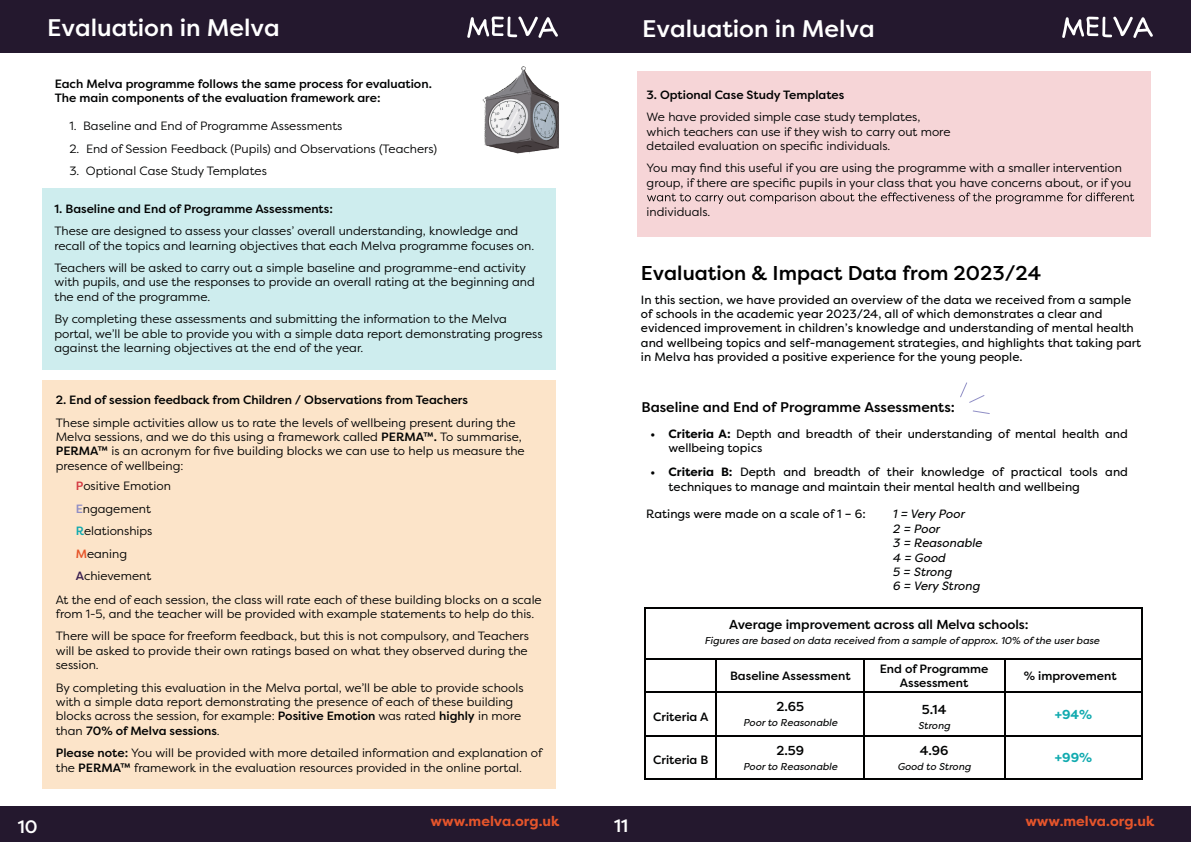
<style>
.page{position:relative;width:1191px;height:842px;background:#fff}
.page>*{position:absolute;margin:0;border:0;box-sizing:border-box;transform-origin:0 0}
.t1{font:500 24px "Filson Pro";color:#fff}
.t2{font:500 20px "Filson Pro";color:#000}
.t3{font:500 18px "Filson Pro";color:#fff}
.t4{font:500 14px "Filson Pro";color:#000}
.t5{font:700 14px "Filson Pro";color:#e6552b}
.t6{font:500 13px "Filson Pro";color:#010202}
.t7{font:700 13px "Filson Pro";color:#11aaaf}
.t8{font:12px/14.4px "Filson Pro";color:#010202}
.t9{font:12px/14.4px "Filson Pro";color:#010202}
.t10{font:500 12px/14.4px "Filson Pro";color:#010202}
.t11{font:italic 12px/14.4px "Filson Pro";color:#010202}
.t12{font:italic 10px "Filson Pro";color:#010202}
.s1{font-weight:500}
.s2{font-weight:500;color:#d43942}
.s3{font-weight:500;color:#8f8dc5}
.s4{font-weight:500;color:#0fa9af}
.s5{font-weight:500;color:#e65529}
.s6{font-weight:500;color:#3a1f4f}
.s7{font-weight:700}
</style>
<div class="page">
<div style="left:42px;top:188px;width:514px;height:182px;background:#ceedee"></div>
<div style="left:42px;top:380px;width:514px;height:408px;background:#fce4c9"></div>
<img style="left:483px;top:67px;width:76px;height:86px">
<div style="left:0;top:0;width:595px;height:52px;background:#24182e"></div>
<svg style="left:467px;top:17px;width:91px;height:21px"></svg>
<div style="left:0;top:806px;width:595px;height:36px;background:#24182e"></div>
<div style="left:637px;top:72px;width:514px;height:165px;background:#f6d5d7"></div>
<svg style="left:647px;top:192px;width:487px;height:12px"></svg>
<div style="left:596px;top:0;width:594px;height:53px;background:#24182e"></div>
<svg style="left:1062px;top:17px;width:90px;height:21px"></svg>
<div style="left:596px;top:806px;width:594px;height:36px;background:#24182e"></div>
<hr style="left:646px;top:608px;width:495px;height:1px;background:#010202">
<hr style="left:645px;top:609px;width:1px;height:50px;background:#010202">
<hr style="left:1141px;top:609px;width:2px;height:50px;background:#010202">
<hr style="left:646px;top:659px;width:69px;height:1px;background:#010202">
<hr style="left:716px;top:659px;width:147px;height:1px;background:#010202">
<hr style="left:864px;top:659px;width:140px;height:1px;background:#010202">
<hr style="left:1005px;top:659px;width:136px;height:1px;background:#010202">
<hr style="left:645px;top:660px;width:1px;height:32px;background:#010202">
<hr style="left:715px;top:660px;width:1px;height:32px;background:#010202">
<hr style="left:863px;top:660px;width:1px;height:32px;background:#010202">
<hr style="left:1004px;top:660px;width:1px;height:32px;background:#010202">
<hr style="left:1141px;top:660px;width:2px;height:32px;background:#010202">
<hr style="left:646px;top:692px;width:69px;height:1px;background:#010202">
<hr style="left:716px;top:692px;width:147px;height:1px;background:#010202">
<hr style="left:864px;top:692px;width:140px;height:1px;background:#010202">
<hr style="left:1005px;top:692px;width:136px;height:1px;background:#010202">
<hr style="left:645px;top:693px;width:1px;height:43px;background:#010202">
<hr style="left:715px;top:693px;width:1px;height:43px;background:#010202">
<hr style="left:863px;top:693px;width:1px;height:43px;background:#010202">
<hr style="left:1004px;top:693px;width:1px;height:43px;background:#010202">
<hr style="left:1141px;top:693px;width:2px;height:43px;background:#010202">
<hr style="left:646px;top:736px;width:69px;height:1px;background:#010202">
<hr style="left:716px;top:736px;width:147px;height:1px;background:#010202">
<hr style="left:864px;top:736px;width:140px;height:1px;background:#010202">
<hr style="left:1005px;top:736px;width:136px;height:1px;background:#010202">
<hr style="left:645px;top:737px;width:1px;height:42px;background:#010202">
<hr style="left:646px;top:779px;width:69px;height:1px;background:#010202">
<hr style="left:715px;top:737px;width:1px;height:42px;background:#010202">
<hr style="left:716px;top:779px;width:147px;height:1px;background:#010202">
<hr style="left:863px;top:737px;width:1px;height:42px;background:#010202">
<hr style="left:864px;top:779px;width:140px;height:1px;background:#010202">
<hr style="left:1004px;top:737px;width:1px;height:42px;background:#010202">
<hr style="left:1005px;top:779px;width:136px;height:1px;background:#010202">
<hr style="left:1141px;top:737px;width:2px;height:42px;background:#010202">
<svg style="left:960px;top:382px;width:25px;height:21px"></svg>
<svg style="left:973px;top:410px;width:17px;height:4px"></svg>
<h1 class="t1" style="left:47px;top:11px;width:234px">Evaluation in Melva</h1>
<h3 class="t3" style="left:18px;top:814px;width:21px">10</h3>
<p class="t10" style="left:55px;top:76px;width:378px">Each Melva programme follows the same process for evaluation.<br>The main components of the evaluation framework are:</p>
<p class="t8" style="left:69px;top:119px;width:274px">1. Baseline and End of Programme Assessments</p>
<p class="t8" style="left:69px;top:141px;width:369px">2. End of Session Feedback (Pupils) and Observations (Teachers)</p>
<p class="t8" style="left:69px;top:163px;width:199px">3. Optional Case Study Templates</p>
<p class="t10" style="left:54px;top:201px;width:280px">1. Baseline and End of Programme Assessments:</p>
<p class="t8" style="left:54px;top:224px;width:481px">These are designed to assess your classes’ overall understanding, knowledge and recall of the topics and learning objectives that each Melva programme focuses on.</p>
<p class="t8" style="left:54px;top:260px;width:482px">Teachers will be asked to carry out a simple baseline and programme-end activity with pupils, and use the responses to provide an overall rating at the beginning and the end of the programme.</p>
<p class="t8" style="left:54px;top:312px;width:489px">By completing these assessments and submitting the information to the Melva portal, we’ll be able to provide you with a simple data report demonstrating progress against the learning objectives at the end of the year.</p>
<p class="t10" style="left:56px;top:393px;width:414px">2. End of session feedback from Children / Observations from Teachers</p>
<p class="t8" style="left:56px;top:415px;width:470px">These simple activities allow us to rate the levels of wellbeing present during the Melva sessions, and we do this using a framework called <span class="s1">PERMA™.</span> To summarise, <span class="s1">PERMA™</span> is an acronym for five building blocks we can use to help us measure the presence of wellbeing:</p>
<p class="t8" style="left:76px;top:475px;width:97px;line-height:22.4px"><span class="s2">P</span>ositive Emotion<br><span class="s3">E</span>ngagement<br><span class="s4">R</span>elationships<br><span class="s5">M</span>eaning<br><span class="s6">A</span>chievement</p>
<p class="t8" style="left:56px;top:592px;width:487px">At the end of each session, the class will rate each of these building blocks on a scale from 1-5, and the teacher will be provided with example statements to help do this.</p>
<p class="t8" style="left:56px;top:629px;width:475px;text-align:justify">There will be space for freeform feedback, but this is not compulsory, and Teachers will be asked to provide their own ratings based on what they observed during the session.</p>
<p class="t8" style="left:56px;top:680px;width:469px">By completing this evaluation in the Melva portal, we’ll be able to provide schools with a simple data report demonstrating the presence of each of these building</p>
<p class="t8" style="left:56px;top:719px;width:488px;line-height:22.4px">than <span class="s1">70% of Melva sessions</span>.<br><span class="s1">Please note:</span> You will be provided with more detailed information and explanation of</p>
<p class="t8" style="left:56px;top:760px;width:467px">the <span class="s1">PERMA™</span> framework in the evaluation resources provided in the online portal.</p>
<p class="t8" style="left:56px;top:709px;width:467px">blocks across the session, for example: <span class="s1">Positive Emotion</span> was rated <span class="s1">highly</span> in more</p>
<p class="t5" style="left:430px;top:813px;width:131px">www.melva.org.uk</p>
<h1 class="t1" style="left:642px;top:12px;width:234px">Evaluation in Melva</h1>
<p class="t10" style="left:646px;top:87px;width:199px">3. Optional Case Study Templates</p>
<p class="t8" style="left:646px;top:110px;width:305px">We have provided simple case study templates, which teachers can use if they wish to carry out more detailed evaluation on specific individuals.</p>
<p class="t8" style="left:646px;top:161px;width:486px">You may find this useful if you are using the programme with a smaller intervention group, if there are specific pupils in your class that you have concerns about, or if you</p>
<p class="t8" style="left:646px;top:204px;width:65px">individuals.</p>
<h2 class="t2" style="left:641px;top:259px;width:402px">Evaluation &amp; Impact Data from 2023/24</h2>
<p class="t9" style="left:641px;top:292px;width:502px">In this section, we have provided an overview of the data we received from a sample of schools in the academic year 2023/24, all of which demonstrates a clear and evidenced improvement in children’s knowledge and understanding of mental health and wellbeing topics and self-management strategies, and highlights that taking part in Melva has provided a positive experience for the young people.</p>
<p class="t4" style="left:641px;top:398px;width:315px">Baseline and End of Programme Assessments:</p>
<p class="t9" style="left:668px;top:426px;width:461px;text-indent:-18px"><span class="s7">• Criteria A:</span> Depth and breadth of their understanding of mental health and wellbeing topics</p>
<p class="t9" style="left:668px;top:465px;width:461px;text-indent:-18px"><span class="s7">• Criteria B:</span> Depth and breadth of their knowledge of practical tools and techniques to manage and maintain their mental health and wellbeing</p>
<p class="t9" style="left:646px;top:507px;width:221px">Ratings were made on a scale of 1 – 6:</p>
<p class="t11" style="left:892px;top:507px;width:91px">1 = Very Poor<br>2 = Poor<br>3 = Reasonable<br>4 = Good<br>5 = Strong<br>6 = Very Strong</p>
<p class="t6" style="left:729px;top:615px;width:301px">Average improvement across all Melva schools:</p>
<p class="t12" style="left:704px;top:634px;width:396px">Figures are based on data received from a sample of approx. 10% of the user base</p>
<p class="t10" style="left:730px;top:669px;width:122px">Baseline Assessment</p>
<p class="t10" style="left:879px;top:661px;width:110px;text-align:center">End of Programme<br>Assessment</p>
<p class="t10" style="left:1024px;top:669px;width:94px">% improvement</p>
<p class="t10" style="left:653px;top:709px;width:57px">Criteria A</p>
<p class="t10" style="left:653px;top:752px;width:57px">Criteria B</p>
<p class="t6" style="left:776px;top:697px;width:29px">2.65</p>
<p class="t12" style="left:743px;top:716px;width:96px">Poor to Reasonable</p>
<p class="t6" style="left:776px;top:741px;width:29px">2.59</p>
<p class="t12" style="left:743px;top:759px;width:96px">Poor to Reasonable</p>
<p class="t6" style="left:922px;top:701px;width:26px">5.14</p>
<p class="t12" style="left:918px;top:719px;width:34px">Strong</p>
<p class="t6" style="left:919px;top:741px;width:30px">4.96</p>
<p class="t12" style="left:897px;top:759px;width:75px">Good to Strong</p>
<p class="t7" style="left:1054px;top:706px;width:39px">+94%</p>
<p class="t7" style="left:1055px;top:750px;width:39px">+99%</p>
<h3 class="t3" style="left:614px;top:814px;width:16px">11</h3>
<p class="t5" style="left:1025px;top:813px;width:131px">www.melva.org.uk</p>
</div>
